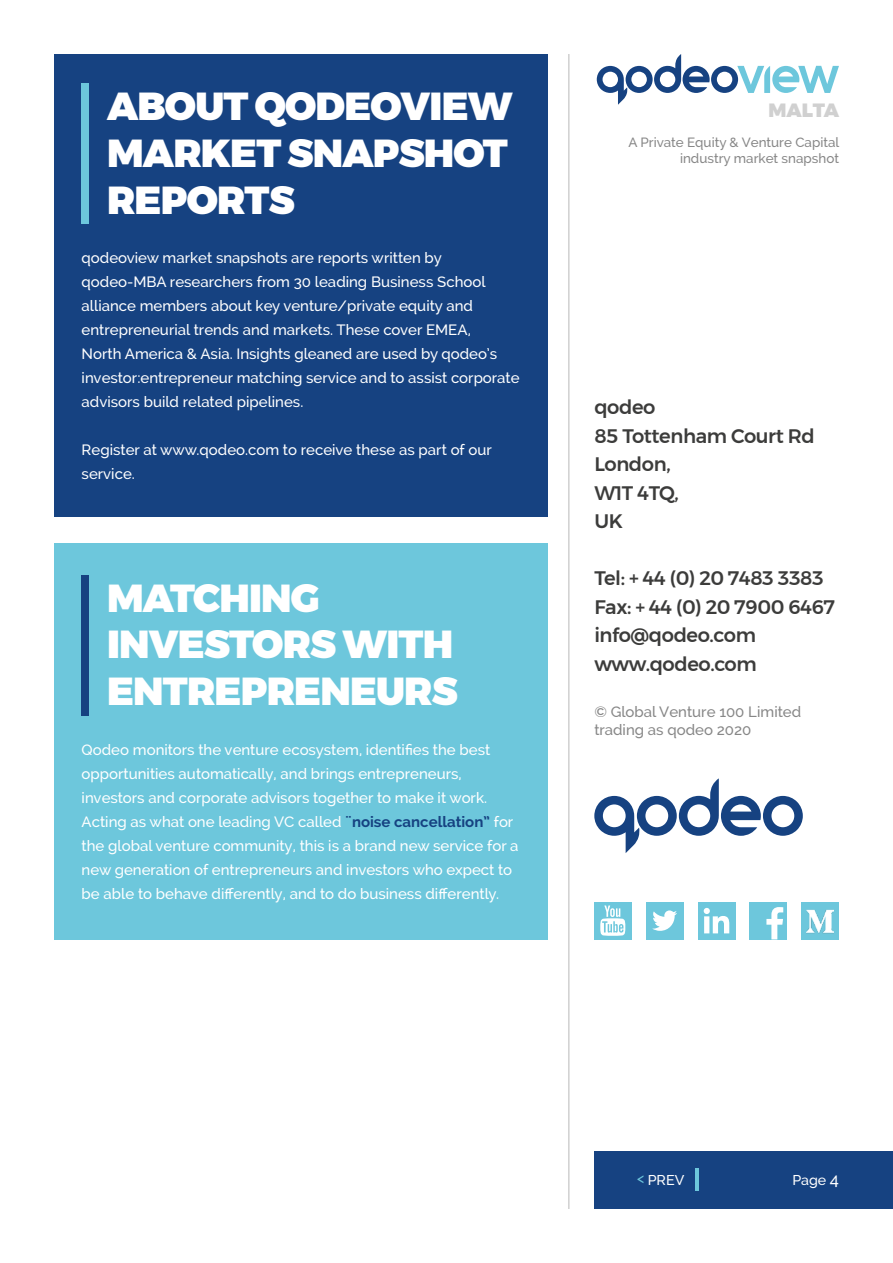
<style>
.page{position:relative;width:893px;height:1263px;background:#fff}
.page>*{position:absolute;margin:0;border:0;box-sizing:border-box;transform-origin:0 0}
.t1{font:900 39px/46.8px "Montserrat";letter-spacing:-.02em;color:#fff}
.t2{font:500 19.5px/28.5px "Montserrat";letter-spacing:-.02em;color:#3c3c3b}
.t3{font:900 19.2px "Montserrat";color:#d0d0d0}
.t4{font:500 15px/24px "Raleway";color:#fff}
.t5{font:500 15px/18px "Raleway";color:#878787}
.t6{font:500 14.25px "Raleway";color:#fff}
.t7{font:500 13.35px/16px "Raleway";color:#878787;text-align:right}
.s1{font-weight:700;color:#164281}
.s2{color:#6dc7dc}
.s3{font-size:16.5px}
</style>
<div class="page">
<div style="left:54px;top:54px;width:493px;height:463px;background:#164281"></div>
<div style="left:54px;top:542px;width:493px;height:397px;background:#6dc7dc"></div>
<div style="left:82px;top:84px;width:7px;height:140px;background:#6dc7dc"></div>
<div style="left:82px;top:575px;width:7px;height:140px;background:#164281"></div>
<div style="left:594px;top:1151px;width:299px;height:58px;background:#164281"></div>
<hr style="left:568px;top:54px;width:2px;height:1155px;background:#d0d0d0">
<hr style="left:696px;top:1168px;width:3px;height:22px;background:#6dc7dc">
<svg style="left:597px;top:54px;width:242px;height:51px"></svg>
<svg style="left:594px;top:778px;width:209px;height:75px"></svg>
<div style="left:594px;top:902px;width:38px;height:37px;background:#6dc7dc"></div>
<svg style="left:600px;top:905px;width:25px;height:31px"></svg>
<div style="left:698px;top:902px;width:37px;height:37px;background:#6dc7dc"></div>
<svg style="left:704px;top:908px;width:25px;height:25px"></svg>
<div style="left:646px;top:902px;width:37px;height:37px;background:#6dc7dc"></div>
<svg style="left:652px;top:910px;width:25px;height:21px"></svg>
<div style="left:749px;top:902px;width:38px;height:37px;background:#6dc7dc"></div>
<svg style="left:766px;top:907px;width:17px;height:32px"></svg>
<div style="left:801px;top:902px;width:38px;height:37px;background:#6dc7dc"></div>
<img style="left:806px;top:909px;width:28px;height:25px">
<h1 class="t1" style="left:107px;top:83px;width:407px">ABOUT QODEOVIEW<br>MARKET SNAPSHOT<br>REPORTS</h1>
<p class="t4" style="left:82px;top:246px;width:439px">qodeoview market snapshots are reports written by qodeo-MBA researchers from 30 leading Business School alliance members about key venture/private equity and entrepreneurial trends and markets. These cover EMEA,<br>North America &amp; Asia. Insights gleaned are used by qodeo’s investor:entrepreneur matching service and to assist corporate advisors build related pipelines.</p>
<p class="t4" style="left:82px;top:438px;width:412px">Register at www.qodeo.com to receive these as part of our service.</p>
<h1 class="t1" style="left:107px;top:575px;width:352px">MATCHING<br>INVESTORS WITH<br>ENTREPRENEURS</h1>
<p class="t4" style="left:82px;top:737px;width:438px">Qodeo monitors the venture ecosystem, identifies the best opportunities automatically, and brings entrepreneurs, investors and corporate advisors together to make it work.<br>Acting as what one leading VC called <span class="s1">¨noise cancellation”</span> for the global venture community, this is a brand new service for a new generation of entrepreneurs and investors who expect to be able to behave differently, and to do business differently.</p>
<p class="t3" style="left:768px;top:95px;width:72px">MALTA</p>
<p class="t7" style="left:628px;top:134px;width:212px">A Private Equity &amp; Venture Capital industry market snapshot</p>
<h2 class="t2" style="left:594px;top:393px;width:222px">qodeo<br>85 Tottenham Court Rd<br>London,<br>W1T 4TQ,<br>UK</h2>
<h2 class="t2" style="left:594px;top:564px;width:242px">Tel: + 44 (0) 20 7483 3383<br>Fax: + 44 (0) 20 7900 6467 info@qodeo.com www.qodeo.com</h2>
<p class="t5" style="left:594px;top:703px;width:208px">© Global Venture 100 Limited trading as qodeo 2020</p>
<p class="t6" style="left:637px;top:1171px;width:49px"><span class="s2">&lt;</span> PREV</p>
<p class="t6" style="left:792px;top:1171px;width:48px">Page <span class="s3">4</span></p>
</div>
